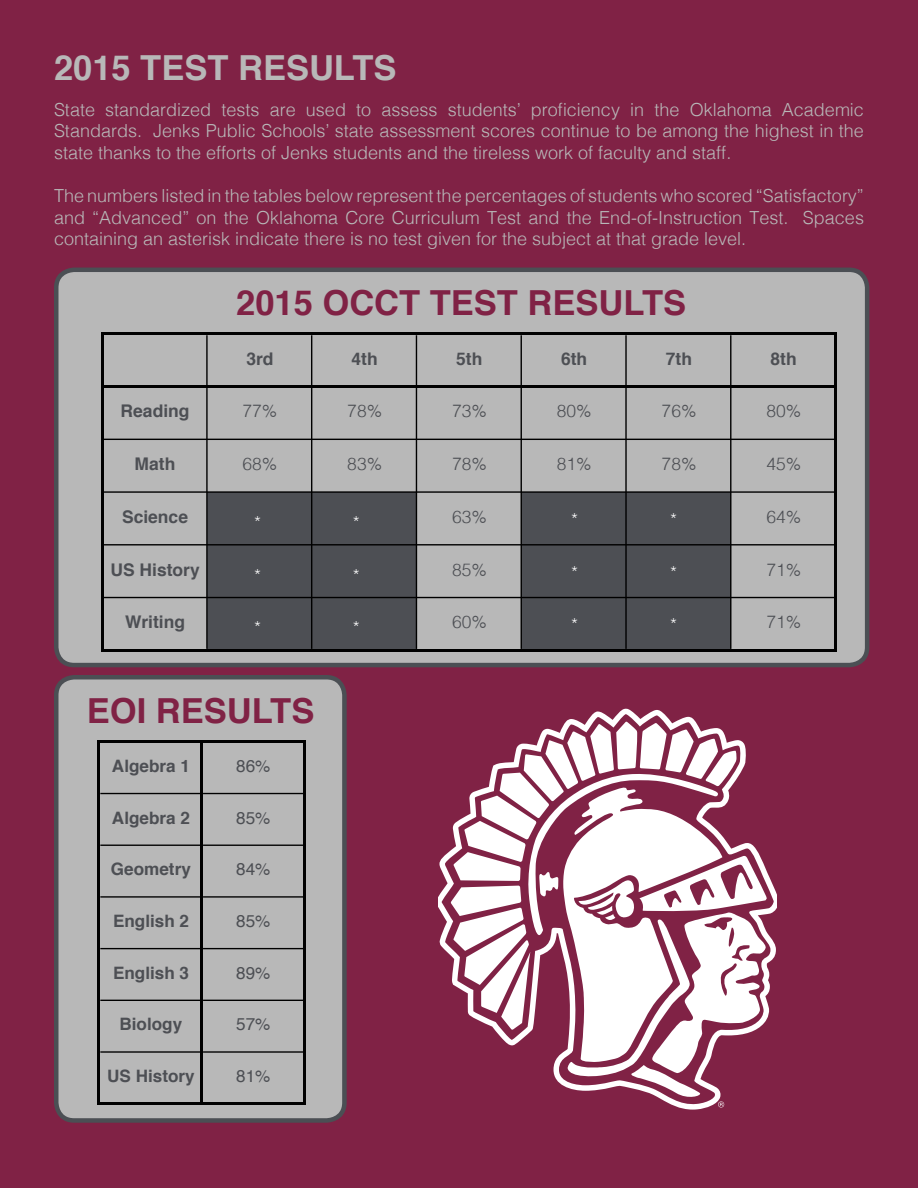
<style>
.page{position:relative;width:918px;height:1188px;background:#802245}
.page>*{position:absolute;margin:0;border:0;box-sizing:border-box;transform-origin:0 0}
.t1{font:700 34.5px "Helvetica";color:#802245}
.t2{font:700 34.5px "Helvetica";color:#b8b8b8}
.t3{font:300 18px/21.6px "Helvetica";color:#b8b8b8;text-align:justify}
.t4{font:300 18px "Helvetica Neue";color:#fff}
.t5{font:300 17.4px "Helvetica";color:#4d4f54}
.t6{font:700 17.4px "Helvetica";color:#4d4f54}
.t7{font:700 17.1px "Helvetica";color:#4d4f54}
.t8{font:17.1px "Helvetica";color:#4d4f54}
</style>
<div class="page">
<div style="left:56px;top:270px;width:811px;height:395px;background:#b8b8b8;border-radius:18px"></div>
<div style="left:54px;top:268px;width:815px;height:399px;border:4px solid #4b4f54;border-radius:18px"></div>
<div style="left:56px;top:677px;width:288px;height:443px;background:#b8b8b8;border-radius:18px"></div>
<div style="left:54px;top:675px;width:293px;height:448px;border:4px solid #4b4f54;border-radius:18px"></div>
<div style="left:207px;top:492px;width:210px;height:159px;background:#4d4f54"></div>
<div style="left:521px;top:492px;width:210px;height:159px;background:#4d4f54"></div>
<hr style="left:206px;top:335px;width:2px;height:50px;background:#000">
<hr style="left:311px;top:335px;width:1px;height:50px;background:#000">
<hr style="left:416px;top:335px;width:1px;height:50px;background:#000">
<hr style="left:521px;top:335px;width:1px;height:50px;background:#000">
<hr style="left:625px;top:335px;width:2px;height:50px;background:#000">
<hr style="left:730px;top:335px;width:1px;height:50px;background:#000">
<hr style="left:101px;top:332px;width:3px;height:320px;background:#000">
<hr style="left:206px;top:388px;width:2px;height:261px;background:#000">
<hr style="left:311px;top:388px;width:1px;height:261px;background:#000">
<hr style="left:416px;top:388px;width:1px;height:261px;background:#000">
<hr style="left:521px;top:388px;width:1px;height:261px;background:#000">
<hr style="left:625px;top:388px;width:2px;height:261px;background:#000">
<hr style="left:730px;top:388px;width:1px;height:261px;background:#000">
<hr style="left:834px;top:335px;width:3px;height:317px;background:#000">
<hr style="left:104px;top:332px;width:733px;height:3px;background:#000">
<hr style="left:104px;top:385px;width:733px;height:3px;background:#000">
<hr style="left:104px;top:439px;width:730px;height:1px;background:#000">
<hr style="left:104px;top:491px;width:730px;height:2px;background:#000">
<hr style="left:104px;top:544px;width:730px;height:1px;background:#000">
<hr style="left:104px;top:597px;width:730px;height:1px;background:#000">
<hr style="left:104px;top:649px;width:733px;height:3px;background:#000">
<hr style="left:100px;top:793px;width:100px;height:1px;background:#000">
<hr style="left:100px;top:845px;width:100px;height:1px;background:#000">
<hr style="left:100px;top:896px;width:100px;height:2px;background:#000">
<hr style="left:100px;top:948px;width:100px;height:1px;background:#000">
<hr style="left:100px;top:1000px;width:100px;height:1px;background:#000">
<hr style="left:100px;top:1051px;width:100px;height:2px;background:#000">
<hr style="left:98px;top:740px;width:2px;height:365px;background:#000">
<hr style="left:200px;top:743px;width:3px;height:362px;background:#000">
<hr style="left:303px;top:743px;width:3px;height:362px;background:#000">
<hr style="left:100px;top:740px;width:206px;height:3px;background:#000">
<hr style="left:203px;top:793px;width:100px;height:1px;background:#000">
<hr style="left:203px;top:845px;width:100px;height:1px;background:#000">
<hr style="left:203px;top:896px;width:100px;height:2px;background:#000">
<hr style="left:203px;top:948px;width:100px;height:1px;background:#000">
<hr style="left:203px;top:1000px;width:100px;height:1px;background:#000">
<hr style="left:203px;top:1051px;width:100px;height:2px;background:#000">
<hr style="left:100px;top:1102px;width:206px;height:3px;background:#000">
<svg style="left:438px;top:709px;width:339px;height:401px"></svg>
<svg style="left:451px;top:722px;width:316px;height:386px"></svg>
<h1 class="t2" style="left:54px;top:40px;width:344px">2015 TEST RESULTS</h1>
<p class="t3" style="left:54px;top:97px;width:811px">State standardized tests are used to assess students’ proficiency in the Oklahoma Academic Standards. Jenks Public Schools’ state assessment scores continue to be among the highest in the state thanks to the efforts of Jenks students and the tireless work of faculty and staff.</p>
<p class="t3" style="left:54px;top:184px;width:812px">The numbers listed in the tables below represent the percentages of students who scored “Satisfactory” and “Advanced” on the Oklahoma Core Curriculum Test and the End-of-Instruction Test. Spaces containing an asterisk indicate there is no test given for the subject at that grade level.</p>
<h1 class="t1" style="left:236px;top:275px;width:451px">2015 OCCT TEST RESULTS</h1>
<p class="t6" style="left:246px;top:344px;width:29px">3rd</p>
<p class="t6" style="left:352px;top:344px;width:28px">4th</p>
<p class="t6" style="left:456px;top:344px;width:28px">5th</p>
<p class="t6" style="left:561px;top:344px;width:28px">6th</p>
<p class="t6" style="left:666px;top:344px;width:28px">7th</p>
<p class="t6" style="left:771px;top:344px;width:28px">8th</p>
<p class="t6" style="left:121px;top:397px;width:70px">Reading</p>
<p class="t5" style="left:243px;top:396px;width:36px">77%</p>
<p class="t5" style="left:347px;top:396px;width:36px">78%</p>
<p class="t5" style="left:452px;top:396px;width:36px">73%</p>
<p class="t5" style="left:557px;top:396px;width:36px">80%</p>
<p class="t5" style="left:662px;top:396px;width:36px">76%</p>
<p class="t5" style="left:766px;top:396px;width:36px">80%</p>
<p class="t6" style="left:135px;top:450px;width:42px">Math</p>
<p class="t5" style="left:243px;top:449px;width:36px">68%</p>
<p class="t5" style="left:347px;top:449px;width:36px">83%</p>
<p class="t5" style="left:452px;top:449px;width:36px">78%</p>
<p class="t5" style="left:557px;top:449px;width:36px">81%</p>
<p class="t5" style="left:662px;top:449px;width:36px">78%</p>
<p class="t5" style="left:766px;top:449px;width:36px">45%</p>
<p class="t6" style="left:122px;top:503px;width:68px">Science</p>
<p class="t5" style="left:452px;top:502px;width:36px">63%</p>
<p class="t5" style="left:766px;top:502px;width:36px">64%</p>
<p class="t6" style="left:111px;top:555px;width:91px">US History</p>
<p class="t5" style="left:452px;top:555px;width:36px">85%</p>
<p class="t5" style="left:766px;top:555px;width:36px">71%</p>
<p class="t6" style="left:125px;top:608px;width:61px">Writing</p>
<p class="t5" style="left:452px;top:607px;width:36px">60%</p>
<p class="t5" style="left:766px;top:607px;width:36px">71%</p>
<p class="t4" style="left:670px;top:505px;width:8px">*</p>
<p class="t4" style="left:572px;top:505px;width:8px">*</p>
<p class="t4" style="left:353px;top:508px;width:8px">*</p>
<p class="t4" style="left:254px;top:508px;width:8px">*</p>
<p class="t4" style="left:670px;top:558px;width:8px">*</p>
<p class="t4" style="left:572px;top:558px;width:8px">*</p>
<p class="t4" style="left:353px;top:561px;width:8px">*</p>
<p class="t4" style="left:254px;top:561px;width:8px">*</p>
<p class="t4" style="left:670px;top:610px;width:8px">*</p>
<p class="t4" style="left:572px;top:610px;width:8px">*</p>
<p class="t4" style="left:353px;top:613px;width:8px">*</p>
<p class="t4" style="left:254px;top:613px;width:8px">*</p>
<h1 class="t1" style="left:87px;top:683px;width:229px">EOI RESULTS</h1>
<p class="t7" style="left:112px;top:752px;width:80px">Algebra 1</p>
<p class="t8" style="left:236px;top:753px;width:36px">86%</p>
<p class="t7" style="left:112px;top:804px;width:80px">Algebra 2</p>
<p class="t8" style="left:236px;top:804px;width:36px">85%</p>
<p class="t7" style="left:111px;top:856px;width:81px">Geometry</p>
<p class="t8" style="left:236px;top:856px;width:36px">84%</p>
<p class="t7" style="left:113px;top:907px;width:78px">English 2</p>
<p class="t8" style="left:236px;top:908px;width:36px">85%</p>
<p class="t7" style="left:113px;top:959px;width:78px">English 3</p>
<p class="t8" style="left:236px;top:960px;width:36px">89%</p>
<p class="t7" style="left:120px;top:1011px;width:64px">Biology</p>
<p class="t8" style="left:236px;top:1011px;width:36px">57%</p>
<p class="t7" style="left:107px;top:1062px;width:89px">US History</p>
<p class="t8" style="left:236px;top:1063px;width:36px">81%</p>
</div>
